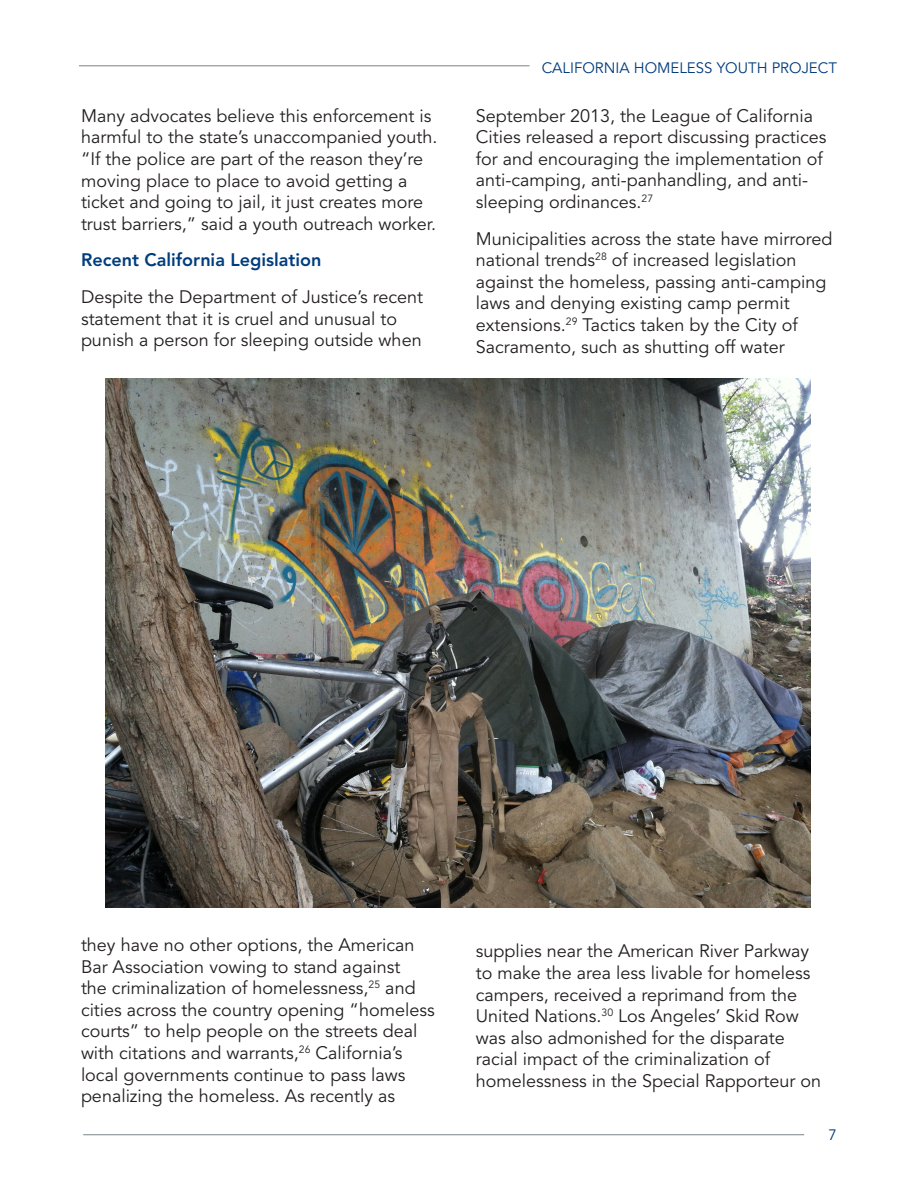
<style>
.page{position:relative;width:918px;height:1188px;background:#fff}
.page>*{position:absolute;margin:0;border:0;box-sizing:border-box;transform-origin:0 0}
.t1{font:18px/21.6px "Avenir LT Std";color:#231f20}
.Colorful_List_-_Acce{font:18px/21.6px "Avenir";color:#231f20}
.t2{font:800 18px "Avenir";color:#013d7d}
.t3{font:15px "Avenir";color:#013b7c}
</style>
<div class="page">
<hr style="left:83px;top:1134px;width:721px;height:1px;background:#6a747b">
<hr style="left:79px;top:65px;width:451px;height:1px;background:#6a747b">
<img style="left:106px;top:378px;width:704px;height:529px">
<p class="Colorful_List_-_Acce" style="left:81px;top:105px;width:358px">Many advocates believe this enforcement is harmful to the state’s unaccompanied youth. “If the police are part of the reason they’re moving place to place to avoid getting a ticket and going to jail, it just creates more trust barriers,” said a youth outreach worker.</p>
<p class="t2" style="left:81px;top:249px;width:242px">Recent California Legislation</p>
<p class="t1" style="left:81px;top:286px;width:344px">Despite the Department of Justice’s recent statement that it is cruel and unusual to punish a person for sleeping outside when</p>
<p class="t3" style="left:542px;top:59px;width:297px">CALIFORNIA HOMELESS YOUTH PROJECT</p>
<p class="t1" style="left:476px;top:105px;width:352px">September 2013, the League of California Cities released a report discussing practices for and encouraging the implementation of anti-camping, anti-panhandling, and anti&shy;sleeping ordinances.<sup>27</sup></p>
<p class="t1" style="left:476px;top:228px;width:358px">Municipalities across the state have mirrored national trends<sup>28</sup> of increased legislation against the homeless, passing anti-camping laws and denying existing camp permit extensions.<sup>29</sup> Tactics taken by the City of Sacramento, such as shutting off water</p>
<p class="t1" style="left:81px;top:934px;width:355px">they have no other options, the American Bar Association vowing to stand against<br>the criminalization of homelessness,<sup>25</sup> and cities across the country opening “homeless courts” to help people on the streets deal with citations and warrants,<sup>26</sup> California’s local governments continue to pass laws penalizing the homeless. As recently as</p>
<p class="t1" style="left:476px;top:941px;width:347px">supplies near the American River Parkway to make the area less livable for homeless campers, received a reprimand from the United Nations.<sup>30</sup> Los Angeles’ Skid Row was also admonished for the disparate racial impact of the criminalization of homelessness in the Special Rapporteur on</p>
<p class="t3" style="left:829px;top:1126px;width:10px">7</p>
</div>
